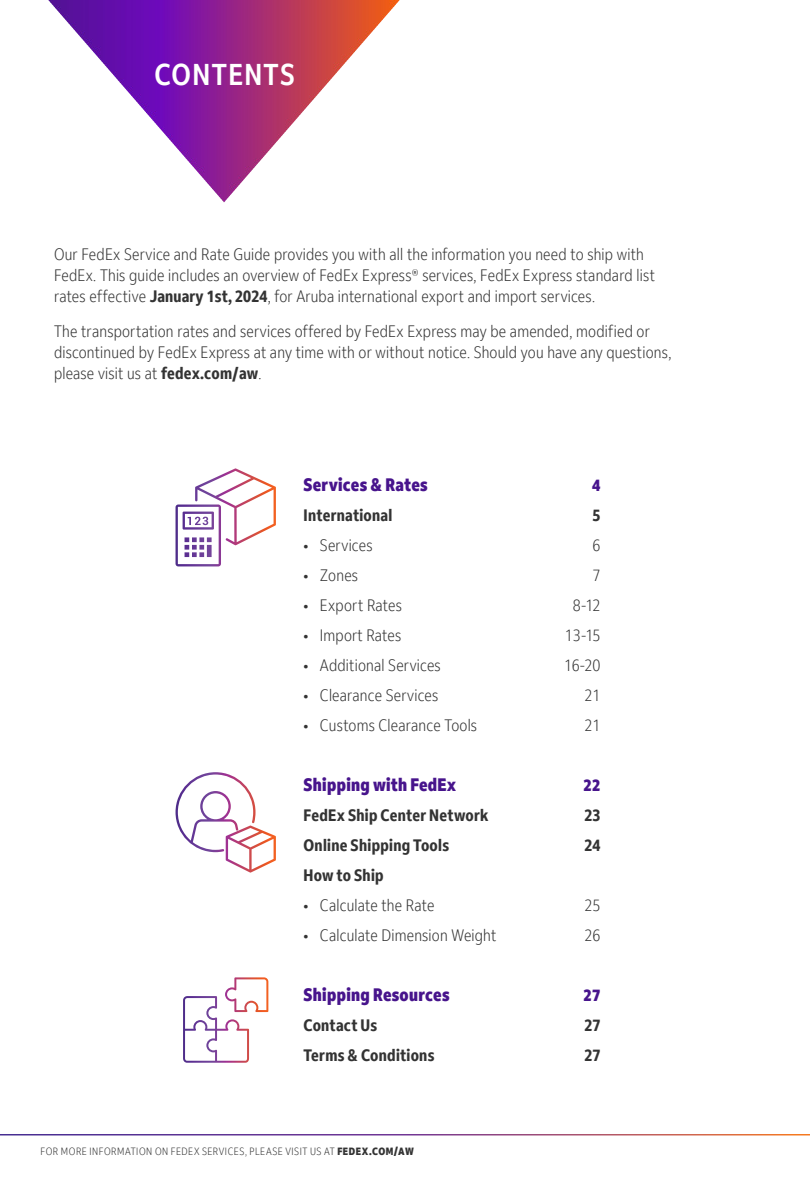
<style>
.page{position:relative;width:810px;height:1188px;background:#fff}
.page>*{position:absolute;margin:0;border:0;box-sizing:border-box;transform-origin:0 0}
.t1{font:500 condensed 30px "Fed Ex Sans App";letter-spacing:.045em;color:#fff}
.CLU_16_19{font:800 condensed 18px "Fed Ex Sans App";letter-spacing:.015em;color:#47148c}
.CLU_16_19-2{font:300 condensed 16.5px/21px "Fed Ex Sans App";letter-spacing:.01em;color:#333}
.CLU_16_19-3{font:700 condensed 16.5px "Fed Ex Sans App";letter-spacing:.015em;color:#333}
.CLU_16_19-4{font:800 condensed 16.5px "Fed Ex Sans App";color:#47148c}
.t2{font:300 condensed 10.5px "Fed Ex Sans App";letter-spacing:.05em;color:#333}
.s1{font-weight:700}
.s2{font-weight:800}
</style>
<div class="page">
<img style="left:48px;top:0;width:352px;height:203px">
<svg style="left:176px;top:468px;width:100px;height:98px"></svg>
<svg style="left:183px;top:977px;width:85px;height:86px"></svg>
<svg style="left:176px;top:772px;width:100px;height:101px"></svg>
<p class="t1" style="left:154px;top:57px;width:142px">CONTENTS</p>
<p class="CLU_16_19-2" style="left:54px;top:244px;width:602px">Our FedEx Service and Rate Guide provides you with all the information you need to ship with<br>FedEx. This guide includes an overview of FedEx Express® services, FedEx Express standard list rates effective <span class="s1">January 1st, 2024</span>, for Aruba international export and import services.</p>
<p class="CLU_16_19-2" style="left:54px;top:320px;width:619px">The transportation rates and services offered by FedEx Express may be amended, modified or discontinued by FedEx Express at any time with or without notice. Should you have any questions, please visit us at <span class="s1">fedex.com/aw</span>.</p>
<p class="CLU_16_19" style="left:303px;top:474px;width:126px">Services &amp; Rates</p>
<p class="CLU_16_19-4" style="left:592px;top:476px;width:10px">4</p>
<p class="CLU_16_19-3" style="left:303px;top:506px;width:90px">International</p>
<p class="CLU_16_19-3" style="left:592px;top:506px;width:9px">5</p>
<p class="CLU_16_19-2" style="left:303px;top:535px;width:71px">• Services</p>
<p class="CLU_16_19-2" style="left:592px;top:535px;width:9px">6</p>
<p class="CLU_16_19-2" style="left:303px;top:565px;width:56px">• Zones</p>
<p class="CLU_16_19-2" style="left:592px;top:565px;width:9px">7</p>
<p class="CLU_16_19-2" style="left:303px;top:595px;width:100px">• Export Rates</p>
<p class="CLU_16_19-2" style="left:573px;top:595px;width:29px">8-12</p>
<p class="CLU_16_19-2" style="left:303px;top:625px;width:99px">• Import Rates</p>
<p class="CLU_16_19-2" style="left:565px;top:625px;width:37px">13-15</p>
<p class="CLU_16_19-2" style="left:303px;top:655px;width:139px">• Additional Services</p>
<p class="CLU_16_19-2" style="left:564px;top:655px;width:38px">16-20</p>
<p class="CLU_16_19-2" style="left:303px;top:685px;width:136px">• Clearance Services</p>
<p class="CLU_16_19-2" style="left:584px;top:685px;width:18px">21</p>
<p class="CLU_16_19-2" style="left:303px;top:715px;width:175px">• Customs Clearance Tools</p>
<p class="CLU_16_19-2" style="left:584px;top:715px;width:18px">21</p>
<p class="CLU_16_19" style="left:303px;top:774px;width:154px">Shipping with FedEx</p>
<p class="CLU_16_19-4" style="left:584px;top:776px;width:18px">22</p>
<p class="CLU_16_19-3" style="left:303px;top:806px;width:187px">FedEx Ship Center Network</p>
<p class="CLU_16_19-3" style="left:584px;top:806px;width:18px">23</p>
<p class="CLU_16_19-3" style="left:303px;top:836px;width:147px">Online Shipping Tools</p>
<p class="CLU_16_19-3" style="left:584px;top:836px;width:18px">24</p>
<p class="CLU_16_19-3" style="left:303px;top:866px;width:82px">How to Ship</p>
<p class="CLU_16_19-2" style="left:303px;top:895px;width:133px">• Calculate the Rate</p>
<p class="CLU_16_19-2" style="left:584px;top:895px;width:18px">25</p>
<p class="CLU_16_19-2" style="left:303px;top:925px;width:194px">• Calculate Dimension Weight</p>
<p class="CLU_16_19-2" style="left:584px;top:925px;width:18px">26</p>
<p class="CLU_16_19" style="left:303px;top:984px;width:148px">Shipping Resources</p>
<p class="CLU_16_19-4" style="left:584px;top:986px;width:18px">27</p>
<p class="CLU_16_19-3" style="left:303px;top:1016px;width:75px">Contact Us</p>
<p class="CLU_16_19-3" style="left:584px;top:1016px;width:18px">27</p>
<p class="CLU_16_19-3" style="left:303px;top:1046px;width:133px">Terms &amp; Conditions</p>
<p class="CLU_16_19-3" style="left:584px;top:1046px;width:18px">27</p>
<p class="t2" style="left:40px;top:1145px;width:375px">FOR MORE INFORMATION ON FEDEX SERVICES, PLEASE VISIT US AT <span class="s2">FEDEX.COM/AW</span></p>
</div>
